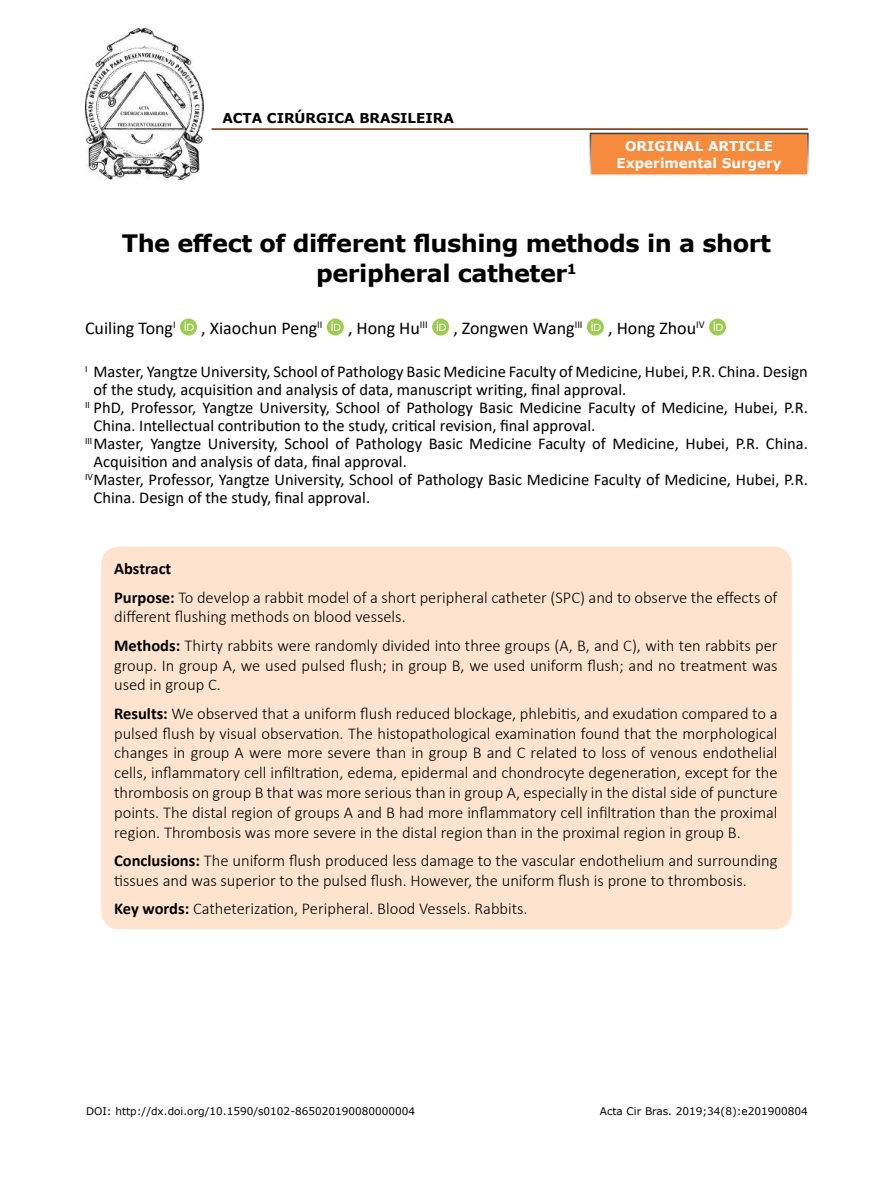
<style>
.page{position:relative;width:893px;height:1191px;background:#fff}
.page>*{position:absolute;margin:0;border:0;box-sizing:border-box;transform-origin:0 0}
.t1{font:700 24px/30px "Verdana";letter-spacing:-.02em;color:#000;text-align:center}
.t2{font:18px "Calibri";color:#000}
.t3{font:300 16.5px/19.8px "Calibri";color:#000}
.t4{font:16.5px "Calibri";color:#000}
.t5{font:700 13.5px/16.2px "Verdana";color:#fff;text-align:center}
.t6{font:700 13.5px "Verdana";color:#000}
.t7{font:10.5px "Verdana";color:#000}
.s1{font-weight:700}
</style>
<div class="page">
<svg style="left:180px;top:318px;width:17px;height:17px"></svg>
<svg style="left:185px;top:322px;width:9px;height:9px"></svg>
<div style="left:327px;top:318px;width:17px;height:17px;background:#9ccc51;border-radius:50%"></div>
<svg style="left:331px;top:322px;width:10px;height:9px"></svg>
<svg style="left:432px;top:318px;width:17px;height:17px"></svg>
<svg style="left:437px;top:322px;width:9px;height:9px"></svg>
<div style="left:587px;top:318px;width:17px;height:17px;background:#9ccc51;border-radius:50%"></div>
<svg style="left:591px;top:322px;width:10px;height:9px"></svg>
<svg style="left:709px;top:318px;width:17px;height:17px"></svg>
<svg style="left:714px;top:322px;width:9px;height:9px"></svg>
<div style="left:590px;top:133px;width:218px;height:42px;background:#f68b3d"></div>
<div style="left:590px;top:133px;width:219px;height:43px;border:2px solid #fff"></div>
<img style="left:85px;top:29px;width:118px;height:151px">
<div style="left:101px;top:546px;width:691px;height:383px;background:#fee4cf;border-radius:18px"></div>
<hr style="left:212px;top:128px;width:596px;height:2px;background:#6a2c00">
<p class="t6" style="left:222px;top:109px;width:233px">ACTA CIRÚRGICA BRASILEIRA</p>
<p class="t5" style="left:617px;top:138px;width:167px">ORIGINAL ARTICLE<br>Experimental Surgery</p>
<h1 class="t1" style="left:122px;top:228px;width:651px">The effect of different flushing methods in a short peripheral catheter<sup>1</sup></h1>
<p class="t2" style="left:85px;top:315px;width:92px">Cuiling Tong<sup>I</sup></p>
<p class="t2" style="left:201px;top:315px;width:123px">, Xiaochun Peng<sup>II</sup></p>
<p class="t2" style="left:348px;top:315px;width:81px">, Hong Hu<sup>III</sup></p>
<p class="t2" style="left:453px;top:315px;width:131px">, Zongwen Wang<sup>III</sup></p>
<p class="t2" style="left:608px;top:315px;width:98px">, Hong Zhou<sup>IV</sup></p>
<p class="t4" style="left:85px;top:360px;width:724px"><sup>I</sup> Master, Yangtze University, School of Pathology Basic Medicine Faculty of Medicine, Hubei, P.R. China. Design</p>
<p class="t4" style="left:94px;top:378px;width:534px">of the study, acquisition and analysis of data, manuscript writing, final approval.</p>
<p class="t4" style="left:85px;top:396px;width:724px"><sup>II</sup> PhD, Professor, Yangtze University, School of Pathology Basic Medicine Faculty of Medicine, Hubei, P.R.</p>
<p class="t4" style="left:94px;top:414px;width:503px">China. Intellectual contribution to the study, critical revision, final approval.</p>
<p class="t4" style="left:85px;top:432px;width:724px"><sup>III</sup>Master, Yangtze University, School of Pathology Basic Medicine Faculty of Medicine, Hubei, P.R. China.</p>
<p class="t4" style="left:94px;top:450px;width:315px">Acquisition and analysis of data, final approval.</p>
<p class="t4" style="left:85px;top:468px;width:724px"><sup>IV</sup>Master, Professor, Yangtze University, School of Pathology Basic Medicine Faculty of Medicine, Hubei, P.R.</p>
<p class="t4" style="left:94px;top:486px;width:278px">China. Design of the study, final approval.</p>
<p class="t3" style="left:114px;top:554px;width:665px;line-height:28.3px"><span class="s1">Abstract<br>Purpose:</span> To develop a rabbit model of a short peripheral catheter (SPC) and to observe the effects of</p>
<p class="t3" style="left:114px;top:602px;width:665px;line-height:28.3px">different flushing methods on blood vessels.<br><span class="s1">Methods:</span> Thirty rabbits were randomly divided into three groups (A, B, and C), with ten rabbits per</p>
<p class="t3" style="left:114px;top:655px;width:665px">group. In group A, we used pulsed flush; in group B, we used uniform flush; and no treatment was used in group C.</p>
<p class="t3" style="left:114px;top:703px;width:665px;text-align:justify"><span class="s1">Results:</span> We observed that a uniform flush reduced blockage, phlebitis, and exudation compared to a pulsed flush by visual observation. The histopathological examination found that the morphological changes in group A were more severe than in group B and C related to loss of venous endothelial cells, inflammatory cell infiltration, edema, epidermal and chondrocyte degeneration, except for the thrombosis on group B that was more serious than in group A, especially in the distal side of puncture points. The distal region of groups A and B had more inflammatory cell infiltration than the proximal region. Thrombosis was more severe in the distal region than in the proximal region in group B.</p>
<p class="t3" style="left:114px;top:850px;width:665px"><span class="s1">Conclusions:</span> The uniform flush produced less damage to the vascular endothelium and surrounding tissues and was superior to the pulsed flush. However, the uniform flush is prone to thrombosis.</p>
<p class="t3" style="left:114px;top:898px;width:415px"><span class="s1">Key words:</span> Catheterization, Peripheral. Blood Vessels. Rabbits.</p>
<p class="t7" style="left:86px;top:1103px;width:331px">DOI: http://dx.doi.org/10.1590/s0102-865020190080000004</p>
<p class="t7" style="left:600px;top:1103px;width:210px">Acta Cir Bras. 2019;34(8):e201900804</p>
</div>
